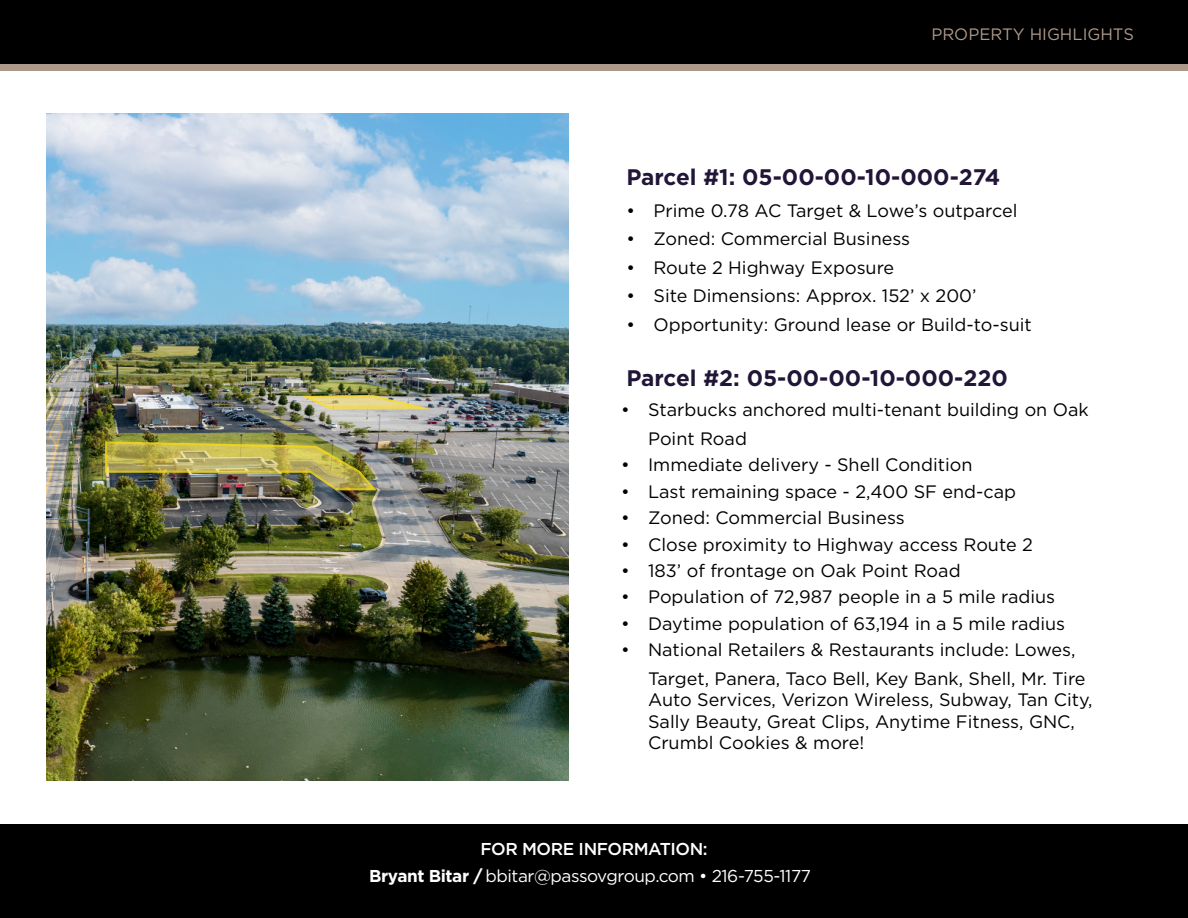
<style>
.page{position:relative;width:1188px;height:918px;background:#fff}
.page>*{position:absolute;margin:0;border:0;box-sizing:border-box;transform-origin:0 0}
.t1{font:700 22.5px "Gotham";color:#211637}
.t2{font:18px/28.5px "Gotham";color:#000}
.t3{font:17.25px "Gotham";letter-spacing:-.025em;color:#fff}
.t4{font:500 17.25px "Gotham";letter-spacing:-.025em;color:#fff}
.t5{font:16.5px "Gotham";color:#ad998a}
.s1{font-weight:700}
</style>
<div class="page">
<div style="left:0;top:0;width:1188px;height:70px;background:linear-gradient(to right,#ad998a,#ad998a)"></div>
<div style="left:0;top:0;width:1188px;height:63px;background:#000"></div>
<div style="left:0;top:825px;width:1188px;height:93px;background:#000"></div>
<img style="left:47px;top:114px;width:521px;height:666px">
<img style="left:104px;top:440px;width:275px;height:51px">
<svg style="left:298px;top:394px;width:141px;height:16px"></svg>
<p class="t5" style="left:931px;top:23px;width:204px">PROPERTY HIGHLIGHTS</p>
<p class="t1" style="left:626px;top:162px;width:375px">Parcel #1: 05-00-00-10-000-274</p>
<p class="t2" style="left:626px;top:196px;width:392px">• Prime 0.78 AC Target &amp; Lowe’s outparcel</p>
<p class="t2" style="left:626px;top:224px;width:285px">• Zoned: Commercial Business</p>
<p class="t2" style="left:626px;top:253px;width:269px">• Route 2 Highway Exposure</p>
<p class="t2" style="left:626px;top:281px;width:352px">• Site Dimensions: Approx. 152’ x 200’</p>
<p class="t2" style="left:626px;top:310px;width:407px">• Opportunity: Ground lease or Build-to-suit</p>
<p class="t1" style="left:626px;top:363px;width:383px">Parcel #2: 05-00-00-10-000-220</p>
<p class="t2" style="left:648px;top:395px;width:442px;text-indent:-27px">• Starbucks anchored multi-tenant building on Oak<br>Point Road</p>
<p class="t2" style="left:621px;top:450px;width:353px">• Immediate delivery - Shell Condition</p>
<p class="t2" style="left:621px;top:477px;width:397px">• Last remaining space - 2,400 SF end-cap</p>
<p class="t2" style="left:621px;top:503px;width:285px">• Zoned: Commercial Business</p>
<p class="t2" style="left:621px;top:530px;width:413px">• Close proximity to Highway access Route 2</p>
<p class="t2" style="left:621px;top:556px;width:341px">• 183’ of frontage on Oak Point Road</p>
<p class="t2" style="left:621px;top:582px;width:436px">• Population of 72,987 people in a 5 mile radius</p>
<p class="t2" style="left:621px;top:609px;width:446px">• Daytime population of 63,194 in a 5 mile radius</p>
<p class="t2" style="left:648px;top:635px;width:439px;text-indent:-27px">• National Retailers &amp; Restaurants include: Lowes,<br>Target, Panera, Taco Bell, Key Bank, Shell, Mr. Tire</p>
<p class="t2" style="left:648px;top:689px;width:446px;line-height:21.6px">Auto Services, Verizon Wireless, Subway, Tan City,<br>Sally Beauty, Great Clips, Anytime Fitness, GNC,<br>Crumbl Cookies &amp; more!</p>
<p class="t4" style="left:481px;top:838px;width:229px">FOR MORE INFORMATION:</p>
<p class="t3" style="left:369px;top:865px;width:443px"><span class="s1">Bryant Bitar /</span> bbitar@passovgroup.com • 216-755-1177</p>
</div>
